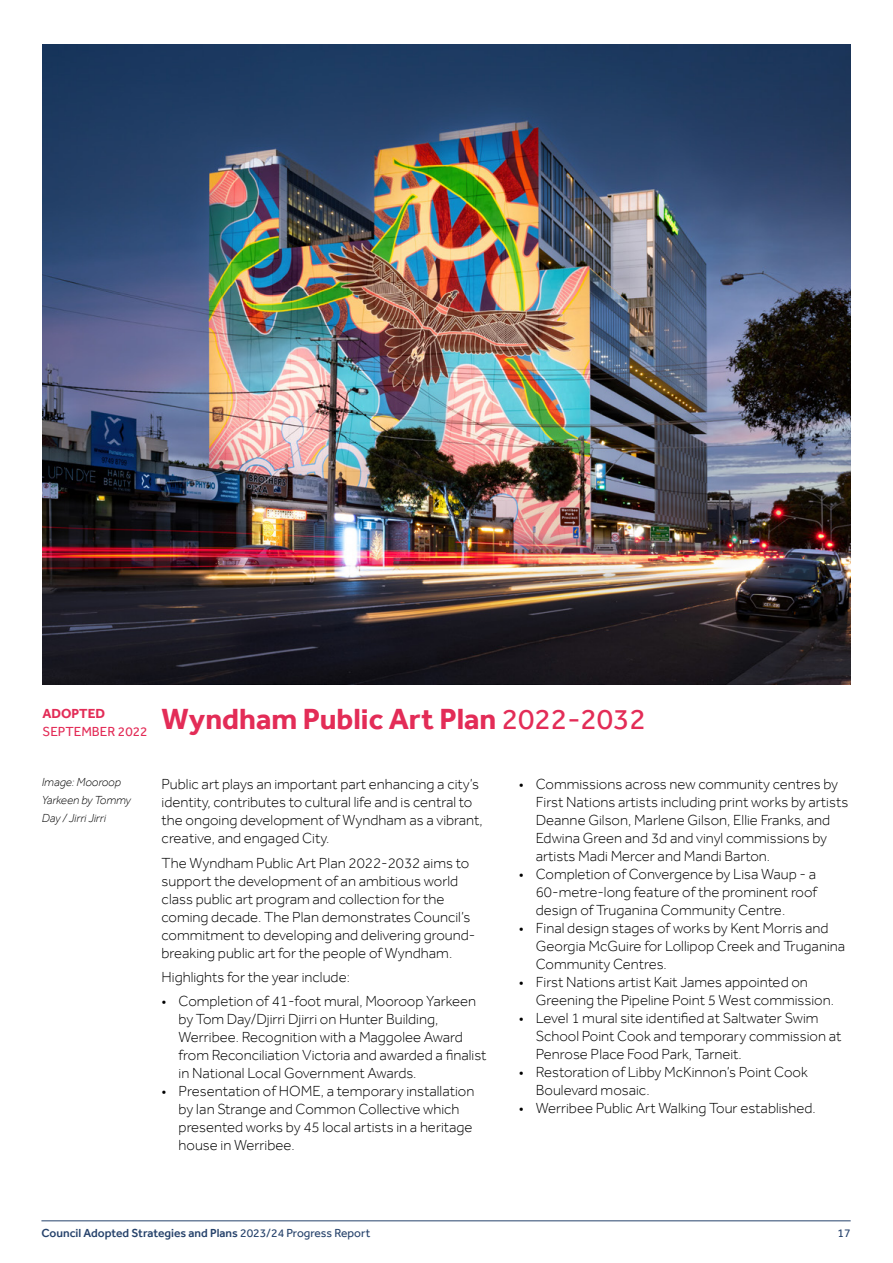
<style>
.page{position:relative;width:893px;height:1263px;background:#fff}
.page>*{position:absolute;margin:0;border:0;box-sizing:border-box;transform-origin:0 0}
.t1{font:700 30px "Effra";color:#e32c57}
.t2{font:300 15px/18px "Effra";color:#000}
.t3{font:13.5px "Effra";color:#e32c57}
.t4{font:700 13.5px "Effra";color:#e32c57}
.t5{font:500 12px "Effra";color:#26426b}
.t6{font:italic 300 12px/18px "Effra";color:#000}
.t7{font:12px "Effra";color:#26426c}
.s1{font-weight:400}
</style>
<div class="page">
<img style="left:43px;top:45px;width:807px;height:639px">
<hr style="left:41px;top:1220px;width:810px;height:1px;background:#26426b">
<p class="t4" style="left:43px;top:705px;width:64px">ADOPTED</p>
<p class="t3" style="left:43px;top:723px;width:106px">SEPTEMBER 2022</p>
<h1 class="t1" style="left:162px;top:701px;width:486px">Wyndham Public Art Plan <span class="s1">2022-2032</span></h1>
<p class="t6" style="left:42px;top:773px;width:91px">Image: Mooroop<br>Yarkeen by Tommy<br>Day / Jirri Jirri</p>
<p class="t2" style="left:162px;top:775px;width:323px">Public art plays an important part enhancing a city’s identity, contributes to cultural life and is central to the ongoing development of Wyndham as a vibrant, creative, and engaged City.</p>
<p class="t2" style="left:162px;top:853px;width:315px">The Wyndham Public Art Plan 2022-2032 aims to support the development of an ambitious world class public art program and collection for the coming decade. The Plan demonstrates Council’s commitment to developing and delivering ground&shy;breaking public art for the people of Wyndham.</p>
<p class="t2" style="left:162px;top:968px;width:190px">Highlights for the year include:</p>
<p class="t2" style="left:179px;top:992px;width:309px;text-indent:-17px">• Completion of 41-foot mural, Mooroop Yarkeen by Tom Day/Djirri Djirri on Hunter Building, Werribee. Recognition with a Maggolee Award from Reconciliation Victoria and awarded a finalist in National Local Government Awards.</p>
<p class="t2" style="left:179px;top:1082px;width:297px;text-indent:-17px">• Presentation of HOME, a temporary installation by Ian Strange and Common Collective which presented works by 45 local artists in a heritage house in Werribee.</p>
<p class="t2" style="left:536px;top:775px;width:314px;text-indent:-17px">• Commissions across new community centres by First Nations artists including print works by artists Deanne Gilson, Marlene Gilson, Ellie Franks, and Edwina Green and 3d and vinyl commissions by artists Madi Mercer and Mandi Barton.</p>
<p class="t2" style="left:536px;top:865px;width:283px;text-align:justify;text-indent:-17px">• Completion of Convergence by Lisa Waup - a 60-metre-long feature of the prominent roof design of Truganina Community Centre.</p>
<p class="t2" style="left:536px;top:919px;width:311px;text-indent:-17px">• Final design stages of works by Kent Morris and<br>Georgia McGuire for Lollipop Creek and Truganina<br>Community Centres.</p>
<p class="t2" style="left:536px;top:973px;width:300px;text-indent:-17px">• First Nations artist Kait James appointed on<br>Greening the Pipeline Point 5 West commission.</p>
<p class="t2" style="left:536px;top:1009px;width:307px;text-indent:-17px">• Level 1 mural site identified at Saltwater Swim<br>School Point Cook and temporary commission at<br>Penrose Place Food Park, Tarneit.</p>
<p class="t2" style="left:536px;top:1063px;width:274px;text-indent:-17px">• Restoration of Libby McKinnon’s Point Cook<br>Boulevard mosaic.</p>
<p class="t2" style="left:519px;top:1099px;width:299px">• Werribee Public Art Walking Tour established.</p>
<p class="t5" style="left:41px;top:1226px;width:330px">Council Adopted Strategies and Plans <span class="s1">2023/24 Progress Report</span></p>
<p class="t7" style="left:838px;top:1226px;width:15px">17</p>
</div>
